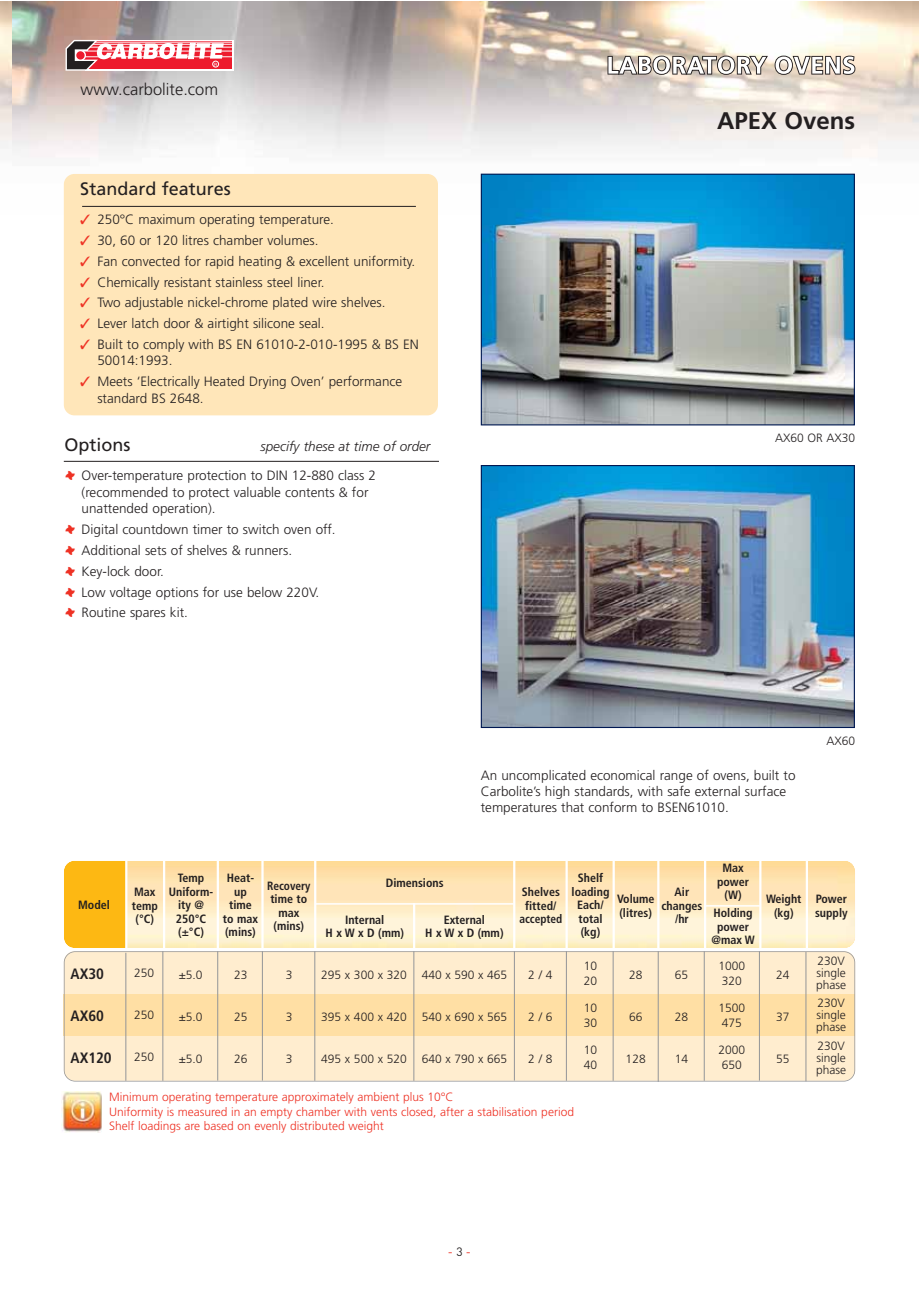
<style>
.page{position:relative;width:919px;height:1289px;background:#fff}
.page>*{position:absolute;margin:0;border:0;box-sizing:border-box;transform-origin:0 0}
.t1{font:700 24px "Frutiger";color:#231f20}
.t2{font:18px "Frutiger";color:#231f20}
.t3{font:300 16.5px "Frutiger";color:#231f20}
.t4{font:700 condensed 15px "Frutiger";color:#231f20}
.t5{font:300 13.5px/16.5px "Frutiger";color:#231f20}
.t6{font:italic 300 13.5px "Frutiger";color:#231f20}
.t7{font:700 condensed 12px/13.5px "Frutiger";color:#231f20;text-align:center}
.t8{font:300 12px/12px "Frutiger";color:#231f20;text-align:justify}
.t9{font:300 12px/14.4px "Frutiger";color:#ee3124}
.t10{font:700 condensed 12px/13.5px "Frutiger";color:#231f20;text-align:center;scale:.95 1}
.t11{font:12px "DIN";color:#ee3124}
.t12{font:4.35px "Helvetica";color:#fff}
.s1{color:#ee3224}
.s2{color:#231f20}
</style>
<div class="page">
<img style="left:0;top:1px;width:918px;height:213px">
<svg style="left:224px;top:41px;width:8px;height:28px"></svg>
<hr style="left:75px;top:42px;width:157px;height:1px;background:#fff">
<hr style="left:75px;top:44px;width:157px;height:1px;background:#fff">
<hr style="left:171px;top:47px;width:61px;height:1px;background:#fff">
<hr style="left:75px;top:51px;width:157px;height:1px;background:#fff">
<hr style="left:75px;top:56px;width:157px;height:1px;background:#fff">
<svg style="left:66px;top:40px;width:158px;height:31px"></svg>
<div style="left:64px;top:951px;width:791px;height:129px;background:#ffedcf;border-radius:11px"></div>
<div style="left:64px;top:993px;width:791px;height:42px;background:#ffdfa4"></div>
<img style="left:61px;top:1091px;width:41px;height:41px">
<div style="left:64px;top:951px;width:791px;height:130px;border:2px solid #939598;border-radius:11px"></div>
<hr style="left:162px;top:951px;width:1px;height:129px;background:#939598">
<hr style="left:125px;top:952px;width:1px;height:128px;background:#939598">
<hr style="left:262px;top:951px;width:1px;height:129px;background:#939598">
<hr style="left:314px;top:951px;width:1px;height:129px;background:#939598">
<hr style="left:413px;top:951px;width:1px;height:129px;background:#939598">
<hr style="left:514px;top:951px;width:1px;height:129px;background:#939598">
<hr style="left:566px;top:951px;width:1px;height:129px;background:#939598">
<hr style="left:612px;top:951px;width:1px;height:129px;background:#939598">
<hr style="left:657px;top:951px;width:1px;height:130px;background:#939598">
<hr style="left:703px;top:951px;width:1px;height:129px;background:#939598">
<hr style="left:759px;top:951px;width:1px;height:129px;background:#939598">
<hr style="left:805px;top:952px;width:1px;height:129px;background:#939598">
<img style="left:127px;top:861px;width:728px;height:87px">
<div style="left:64px;top:860px;width:63px;height:88px;background:#fdb813"></div>
<hr style="left:125px;top:858px;width:2px;height:91px;background:#fff">
<hr style="left:163px;top:858px;width:2px;height:91px;background:#fff">
<hr style="left:261px;top:858px;width:2px;height:90px;background:#fff">
<hr style="left:217px;top:951px;width:1px;height:129px;background:#939598">
<hr style="left:217px;top:858px;width:2px;height:90px;background:#fff">
<hr style="left:314px;top:858px;width:2px;height:90px;background:#fff">
<hr style="left:513px;top:858px;width:2px;height:91px;background:#fff">
<hr style="left:565px;top:857px;width:2px;height:91px;background:#fff">
<hr style="left:315px;top:903px;width:198px;height:1px;background:#fff">
<hr style="left:612px;top:859px;width:2px;height:89px;background:#fff">
<hr style="left:657px;top:858px;width:2px;height:90px;background:#fff">
<hr style="left:704px;top:858px;width:2px;height:90px;background:#fff">
<hr style="left:759px;top:858px;width:2px;height:90px;background:#fff">
<hr style="left:805px;top:858px;width:3px;height:90px;background:#fff">
<hr style="left:413px;top:903px;width:2px;height:45px;background:#fff">
<hr style="left:705px;top:905px;width:55px;height:1px;background:#fff">
<img style="left:482px;top:467px;width:370px;height:259px">
<div style="left:480px;top:465px;width:374px;height:263px;border:1px solid #001852"></div>
<div style="left:64px;top:174px;width:374px;height:241px;background:#ffe6b9;border-radius:11px"></div>
<hr style="left:82px;top:206px;width:334px;height:1px;background:#231f20">
<img style="left:482px;top:176px;width:370px;height:247px">
<div style="left:480px;top:174px;width:374px;height:251px;border:1px solid #001952"></div>
<hr style="left:64px;top:461px;width:375px;height:1px;background:#231f20">
<div style="left:774px;top:56px;width:18px;height:19px;border:2px solid #231f20;border-radius:50%"></div>
<svg style="left:606px;top:49px;width:163px;height:26px"></svg>
<svg style="left:775px;top:53px;width:81px;height:29px"></svg>
<p class="t12" style="left:214px;top:62px;width:5px">R</p>
<p class="t3" style="left:81px;top:82px;width:139px">www.carbolite.com</p>
<h2 class="t2" style="left:80px;top:181px;width:152px">Standard features</h2>
<p class="t5" style="left:80px;top:212px;width:255px"><span class="s1">✓</span> 250°C maximum operating temperature.</p>
<p class="t5" style="left:80px;top:233px;width:240px"><span class="s1">✓</span> 30, 60 or 120 litres chamber volumes.</p>
<p class="t5" style="left:80px;top:254px;width:336px"><span class="s1">✓</span> Fan convected for rapid heating &amp; excellent uniformity.</p>
<p class="t5" style="left:80px;top:275px;width:246px"><span class="s1">✓</span> Chemically resistant stainless steel liner.</p>
<p class="t5" style="left:80px;top:295px;width:307px"><span class="s1">✓</span> Two adjustable nickel-chrome plated wire shelves.</p>
<p class="t5" style="left:80px;top:316px;width:246px"><span class="s1">✓</span> Lever latch door &amp; airtight silicone seal.</p>
<p class="t5" style="left:97px;top:337px;width:323px;text-indent:-17px"><span class="s1">✓</span> Built to comply with BS EN 61010-2-010-1995 &amp; BS EN<br>50014:1993.</p>
<p class="t5" style="left:97px;top:374px;width:306px;text-indent:-17px"><span class="s1">✓</span> Meets ‘Electrically Heated Drying Oven’ performance standard BS 2648.</p>
<h2 class="t2" style="left:65px;top:437px;width:67px">Options</h2>
<p class="t6" style="left:260px;top:441px;width:171px">specify these at time of order</p>
<p class="t5" style="left:82px;top:468px;width:296px">Over-temperature protection to DIN 12-880 class 2 (recommended to protect valuable contents &amp; for unattended operation).</p>
<p class="t5" style="left:82px;top:520px;width:255px;line-height:20.7px">Digital countdown timer to switch oven off.<br>Additional sets of shelves &amp; runners.<br>Key-lock door.<br>Low voltage options for use below 220V.<br>Routine spares kit.</p>
<h1 class="t1" style="left:717px;top:111px;width:140px">APEX Ovens</h1>
<p class="t8" style="left:775px;top:433px;width:82px">AX60 OR AX30</p>
<p class="t5" style="left:480px;top:768px;width:316px">An uncomplicated economical range of ovens, built to<br>Carbolite’s high standards, with safe external surface temperatures that conform to BSEN61010.</p>
<p class="t8" style="left:826px;top:735px;width:30px">AX60</p>
<p class="t7" style="left:78px;top:899px;width:33px">Model</p>
<p class="t7" style="left:132px;top:886px;width:27px">Max temp (°C)</p>
<p class="t7" style="left:169px;top:872px;width:46px">Temp<br>Uniform&shy;ity @<br>250°C (±°C)</p>
<p class="t7" style="left:717px;top:862px;width:33px">Max power (W)</p>
<p class="t7" style="left:711px;top:907px;width:45px">Holding power @max W</p>
<p class="t10" style="left:267px;top:879px;width:47px">Recovery time to max (mins)</p>
<p class="t7" style="left:571px;top:872px;width:39px">Shelf loading<br>Each/ total (kg)</p>
<p class="t7" style="left:223px;top:872px;width:36px">Heat&shy;up time to max (mins)</p>
<p class="t7" style="left:386px;top:876px;width:59px">Dimensions</p>
<p class="t7" style="left:519px;top:886px;width:45px">Shelves fitted/ accepted</p>
<p class="t7" style="left:661px;top:886px;width:42px">Air changes /hr</p>
<p class="t7" style="left:617px;top:893px;width:39px;text-align:left">Volume (litres)</p>
<p class="t7" style="left:766px;top:893px;width:37px">Weight (kg)</p>
<p class="t7" style="left:325px;top:913px;width:80px">Internal<br>H x W x D (mm)</p>
<p class="t7" style="left:425px;top:913px;width:80px">External<br>H x W x D (mm)</p>
<p class="t4" style="left:71px;top:967px;width:35px">AX30</p>
<p class="t8" style="left:134px;top:967px;width:22px">250</p>
<p class="t8" style="left:179px;top:969px;width:25px">±5.0</p>
<p class="t8" style="left:234px;top:969px;width:15px">23</p>
<p class="t8" style="left:286px;top:969px;width:8px">3</p>
<p class="t8" style="left:321px;top:969px;width:87px">295 x 300 x 320</p>
<p class="t8" style="left:422px;top:969px;width:87px">440 x 590 x 465</p>
<p class="t8" style="left:528px;top:969px;width:26px">2 / 4</p>
<p class="t8" style="left:584px;top:960px;width:15px">10</p>
<p class="t8" style="left:718px;top:960px;width:28px">1000</p>
<p class="t8" style="left:629px;top:969px;width:15px">28</p>
<p class="t8" style="left:674px;top:969px;width:15px">65</p>
<p class="t8" style="left:584px;top:976px;width:15px">20</p>
<p class="t8" style="left:721px;top:976px;width:22px">320</p>
<p class="t8" style="left:776px;top:969px;width:15px">24</p>
<p class="t4" style="left:71px;top:1009px;width:35px">AX60</p>
<p class="t8" style="left:134px;top:1009px;width:22px">250</p>
<p class="t8" style="left:179px;top:1011px;width:25px">±5.0</p>
<p class="t8" style="left:234px;top:1011px;width:15px">25</p>
<p class="t8" style="left:286px;top:1011px;width:8px">3</p>
<p class="t8" style="left:321px;top:1011px;width:87px">395 x 400 x 420</p>
<p class="t8" style="left:422px;top:1011px;width:87px">540 x 690 x 565</p>
<p class="t8" style="left:528px;top:1011px;width:26px">2 / 6</p>
<p class="t8" style="left:584px;top:1002px;width:15px">10</p>
<p class="t8" style="left:718px;top:1002px;width:28px">1500</p>
<p class="t8" style="left:629px;top:1011px;width:15px">66</p>
<p class="t8" style="left:674px;top:1011px;width:15px">28</p>
<p class="t8" style="left:584px;top:1018px;width:15px">30</p>
<p class="t8" style="left:721px;top:1018px;width:22px">475</p>
<p class="t8" style="left:776px;top:1011px;width:15px">37</p>
<p class="t4" style="left:71px;top:1051px;width:43px">AX120</p>
<p class="t8" style="left:134px;top:1051px;width:22px">250</p>
<p class="t8" style="left:179px;top:1053px;width:25px">±5.0</p>
<p class="t8" style="left:234px;top:1053px;width:15px">26</p>
<p class="t8" style="left:286px;top:1053px;width:8px">3</p>
<p class="t8" style="left:321px;top:1053px;width:87px">495 x 500 x 520</p>
<p class="t8" style="left:422px;top:1053px;width:87px">640 x 790 x 665</p>
<p class="t8" style="left:528px;top:1053px;width:26px">2 / 8</p>
<p class="t8" style="left:584px;top:1044px;width:15px">10</p>
<p class="t8" style="left:718px;top:1044px;width:28px">2000</p>
<p class="t8" style="left:625px;top:1053px;width:22px">128</p>
<p class="t8" style="left:674px;top:1053px;width:15px">14</p>
<p class="t8" style="left:584px;top:1060px;width:15px">40</p>
<p class="t8" style="left:721px;top:1060px;width:22px">650</p>
<p class="t8" style="left:776px;top:1053px;width:15px">55</p>
<p class="t9" style="left:109px;top:1090px;width:466px">Minimum operating temperature approximately ambient plus 10°C<br>Uniformity is measured in an empty chamber with vents closed, after a stabilisation period<br>Shelf loadings are based on evenly distributed weight</p>
<p class="t7" style="left:815px;top:893px;width:34px;text-align:left">Power supply</p>
<p class="t8" style="left:816px;top:955px;width:32px">230V single phase</p>
<p class="t8" style="left:816px;top:997px;width:32px">230V single phase</p>
<p class="t8" style="left:816px;top:1040px;width:32px">230V single phase</p>
<p class="t11" style="left:448px;top:1243px;width:25px">-<span class="s2">3</span>-</p>
</div>
